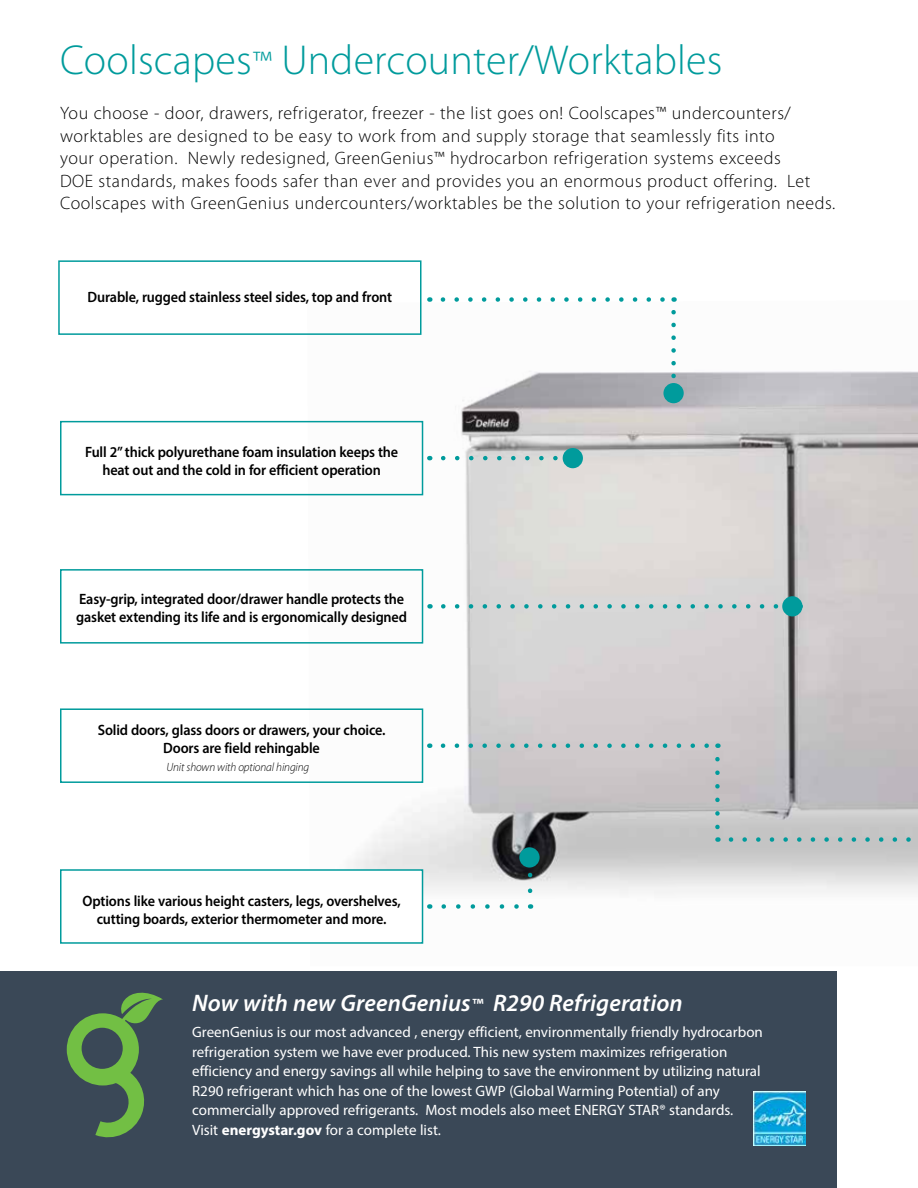
<style>
.page{position:relative;width:918px;height:1188px;background:#fff}
.page>*{position:absolute;margin:0;border:0;box-sizing:border-box;transform-origin:0 0}
.t1{font:300 42px "Myriad Pro";letter-spacing:.005em;color:#009b9c}
.t2{font:italic 600 24px "Myriad Pro";letter-spacing:.005em;color:#fff}
.t3{font:300 18px/22.5px "Myriad Pro";letter-spacing:.03em;color:#000}
.t4{font:15px/19.5px "Myriad Pro";color:#fff}
.t5{font:600 15px/18px "Myriad Pro";letter-spacing:-.01em;color:#000;text-align:center;scale:.95 1}
.t6{font:italic 300 12px "Myriad Pro";letter-spacing:-.01em;color:#000;scale:.95 1}
.s1{font-size:33px}
.s2{font-size:18px}
.s3{font-weight:700}
</style>
<div class="page">
<img style="left:307px;top:300px;width:611px;height:644px">
<div style="left:0;top:971px;width:837px;height:217px;background:#3a4857"></div>
<div style="left:58px;top:260px;width:364px;height:75px;border:2px solid #009b9c"></div>
<div style="left:663px;top:383px;width:21px;height:20px;background:#009b9c;border-radius:50%"></div>
<div style="left:60px;top:421px;width:363px;height:74px;border:2px solid #009b9c"></div>
<div style="left:563px;top:448px;width:20px;height:20px;background:#009b9c;border-radius:50%"></div>
<svg style="left:443px;top:456px;width:118px;height:4px"></svg>
<div style="left:60px;top:869px;width:363px;height:75px;background:#fff;border:2px solid #009b9c"></div>
<div style="left:519px;top:847px;width:21px;height:21px;background:#009b9c;border-radius:50%"></div>
<svg style="left:444px;top:904px;width:79px;height:5px"></svg>
<svg style="left:528px;top:867px;width:4px;height:24px"></svg>
<div style="left:60px;top:569px;width:363px;height:75px;border:2px solid #009b9c"></div>
<svg style="left:443px;top:604px;width:339px;height:5px"></svg>
<div style="left:782px;top:596px;width:20px;height:20px;background:#009b9c;border-radius:50%"></div>
<div style="left:60px;top:708px;width:363px;height:75px;border:2px solid #009b9c"></div>
<svg style="left:443px;top:743px;width:268px;height:5px"></svg>
<svg style="left:715px;top:759px;width:5px;height:83px"></svg>
<svg style="left:731px;top:837px;width:187px;height:5px"></svg>
<svg style="left:67px;top:993px;width:96px;height:145px"></svg>
<svg style="left:443px;top:297px;width:224px;height:5px"></svg>
<svg style="left:671px;top:312px;width:5px;height:72px"></svg>
<img style="left:753px;top:1092px;width:52px;height:53px">
<h1 class="t1" style="left:60px;top:34px;width:664px">Coolscapes<span class="s1">™</span> Undercounter/Worktables</h1>
<p class="t3" style="left:60px;top:102px;width:777px">You choose - door, drawers, refrigerator, freezer - the list goes on! Coolscapes™ undercounters/ worktables are designed to be easy to work from and supply storage that seamlessly fits into<br>your operation. Newly redesigned, GreenGenius™ hydrocarbon refrigeration systems exceeds<br>DOE standards, makes foods safer than ever and provides you an enormous product offering. Let Coolscapes with GreenGenius undercounters/worktables be the solution to your refrigeration needs.</p>
<p class="t5" style="left:88px;top:288px;width:322px">Durable, rugged stainless steel sides, top and front</p>
<p class="t5" style="left:85px;top:443px;width:331px">Full 2” thick polyurethane foam insulation keeps the heat out and the cold in for efficient operation</p>
<p class="t5" style="left:76px;top:590px;width:350px;text-align:left">Easy-grip, integrated door/drawer handle protects the gasket extending its life and is ergonomically designed</p>
<p class="t5" style="left:98px;top:721px;width:305px">Solid doors, glass doors or drawers, your choice.<br>Doors are field rehingable</p>
<p class="t6" style="left:167px;top:761px;width:152px">Unit shown with optional hinging</p>
<p class="t5" style="left:83px;top:891px;width:336px">Options like various height casters, legs, overshelves, cutting boards, exterior thermometer and more.</p>
<h2 class="t2" style="left:192px;top:988px;width:492px">Now with new GreenGenius<span class="s2">™</span> R290 Refrigeration</h2>
<p class="t4" style="left:192px;top:1022px;width:572px">GreenGenius is our most advanced , energy efficient, environmentally friendly hydrocarbon refrigeration system we have ever produced. This new system maximizes refrigeration efficiency and energy savings all while helping to save the environment by utilizing natural R290 refrigerant which has one of the lowest GWP (Global Warming Potential) of any commercially approved refrigerants. Most models also meet ENERGY STAR® standards.<br>Visit <span class="s3">energystar.gov</span> for a complete list.</p>
</div>
